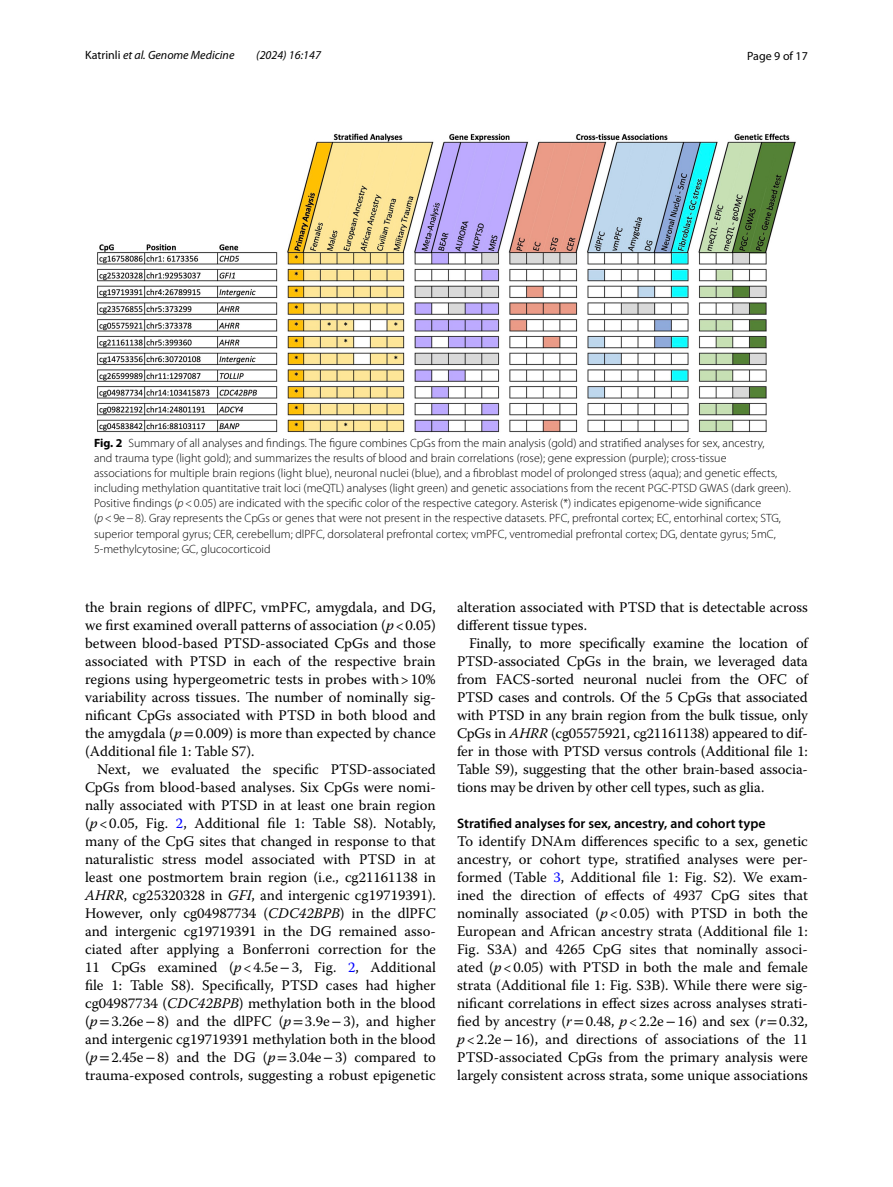
<style>
.page{position:relative;width:893px;height:1187px;background:#fff}
.page>*{position:absolute;margin:0;border:0;box-sizing:border-box;transform-origin:0 0}
.t1{font:14.7px/18px "Warnock Pro";color:#000;text-align:justify}
.t2{font:600 13.8px "Myriad Pro";color:#000}
.t3{font:300 12px/15px "Myriad Pro";color:#000}
.t4{font:italic 12px "Myriad Pro";color:#000}
.t5{font:12px "Myriad Pro";color:#000}
.s1{font-style:normal}
.s2{font-weight:700}
.s3{font-style:italic}
.s4{font-family:"STIX"}
.s5{color:#00f}
</style>
<div class="page">
<img style="left:97px;top:133px;width:699px;height:299px">
<p class="t4" style="left:85px;top:48px;width:151px"><span class="s1">Katrinli</span> et al. Genome Medicine</p>
<p class="t4" style="left:256px;top:48px;width:66px">(2024) 16:147</p>
<p class="t5" style="left:747px;top:48px;width:62px">Page 9 of 17</p>
<p class="t3" style="left:94px;top:436px;width:698px"><span class="s2">Fig. 2</span> Summary of all analyses and findings. The figure combines CpGs from the main analysis (gold) and stratified analyses for sex, ancestry,<br>and trauma type (light gold); and summarizes the results of blood and brain correlations (rose); gene expression (purple); cross-tissue<br>associations for multiple brain regions (light blue), neuronal nuclei (blue), and a fibroblast model of prolonged stress (aqua); and genetic effects, including methylation quantitative trait loci (meQTL) analyses (light green) and genetic associations from the recent PGC-PTSD GWAS (dark green).<br>Positive findings (<span class="s3">p</span>&lt;0.05) are indicated with the specific color of the respective category. Asterisk (*) indicates epigenome-wide significance (<span class="s3">p</span>&lt;9e−8). Gray represents the CpGs or genes that were not present in the respective datasets. PFC, prefrontal cortex; EC, entorhinal cortex; STG, superior temporal gyrus; CER, cerebellum; dlPFC, dorsolateral prefrontal cortex; vmPFC, ventromedial prefrontal cortex; DG, dentate gyrus; 5mC, 5-methylcytosine; GC, glucocorticoid</p>
<p class="t1" style="left:85px;top:597px;width:352px">the brain regions of dlPFC, vmPFC, amygdala, and DG, we first examined overall patterns of association (<span class="s3">p</span>&lt;0.05) between blood-based PTSD-associated CpGs and those associated with PTSD in each of the respective brain regions using hypergeometric tests in probes with&gt;10% variability across tissues. The number of nominally sig&shy;nificant CpGs associated with PTSD in both blood and the amygdala (<span class="s3">p</span><span class="s4">=</span>0.009) is more than expected by chance (Additional file 1: Table S7).</p>
<p class="t1" style="left:85px;top:759px;width:352px;text-indent:12px">Next, we evaluated the specific PTSD-associated CpGs from blood-based analyses. Six CpGs were nomi&shy;nally associated with PTSD in at least one brain region (<span class="s3">p</span>&lt;0.05, Fig. <span class="s5">2</span>, Additional file 1: Table S8). Notably, many of the CpG sites that changed in response to that naturalistic stress model associated with PTSD in at least one postmortem brain region (i.e., cg21161138 in <span class="s3">AHRR</span>, cg25320328 in <span class="s3">GFI</span>, and intergenic cg19719391).<br>However, only cg04987734 (<span class="s3">CDC42BPB</span>) in the dlPFC and intergenic cg19719391 in the DG remained asso&shy;ciated after applying a Bonferroni correction for the 11 CpGs examined (<span class="s3">p</span>&lt;4.5e<span class="s4">−</span>3, Fig. <span class="s5">2</span>, Additional file 1: Table S8). Specifically, PTSD cases had higher cg04987734 (<span class="s3">CDC42BPB</span>) methylation both in the blood (<span class="s3">p</span><span class="s4">=</span>3.26e<span class="s4">−</span>8) and the dlPFC (<span class="s3">p</span><span class="s4">=</span>3.9e<span class="s4">−</span>3), and higher and intergenic cg19719391 methylation both in the blood (<span class="s3">p</span><span class="s4">=</span>2.45e<span class="s4">−</span>8) and the DG (<span class="s3">p</span><span class="s4">=</span>3.04e<span class="s4">−</span>3) compared to trauma-exposed controls, suggesting a robust epigenetic</p>
<p class="t1" style="left:457px;top:597px;width:352px">alteration associated with PTSD that is detectable across different tissue types.</p>
<p class="t1" style="left:457px;top:633px;width:352px;text-indent:12px">Finally, to more specifically examine the location of PTSD-associated CpGs in the brain, we leveraged data from FACS-sorted neuronal nuclei from the OFC of PTSD cases and controls. Of the 5 CpGs that associated with PTSD in any brain region from the bulk tissue, only CpGs in <span class="s3">AHRR</span> (cg05575921, cg21161138) appeared to dif&shy;fer in those with PTSD versus controls (Additional file 1:<br>Table S9), suggesting that the other brain-based associa&shy;tions may be driven by other cell types, such as glia.</p>
<p class="t2" style="left:457px;top:814px;width:310px">Stratified analyses for sex, ancestry, and cohort type</p>
<p class="t1" style="left:457px;top:831px;width:352px">To identify DNAm differences specific to a sex, genetic ancestry, or cohort type, stratified analyses were per&shy;formed (Table <span class="s5">3</span>, Additional file 1: Fig. S2). We exam&shy;ined the direction of effects of 4937 CpG sites that nominally associated (<span class="s3">p</span>&lt;0.05) with PTSD in both the European and African ancestry strata (Additional file 1:<br>Fig. S3A) and 4265 CpG sites that nominally associ&shy;ated (<span class="s3">p</span>&lt;0.05) with PTSD in both the male and female strata (Additional file 1: Fig. S3B). While there were sig&shy;nificant correlations in effect sizes across analyses strati&shy;fied by ancestry (<span class="s3">r</span><span class="s4">=</span>0.48, <span class="s3">p</span>&lt;2.2e<span class="s4">−</span>16) and sex (<span class="s3">r</span><span class="s4">=</span>0.32, <span class="s3">p</span>&lt;2.2e<span class="s4">−</span>16), and directions of associations of the 11<br>PTSD-associated CpGs from the primary analysis were largely consistent across strata, some unique associations</p>
</div>
